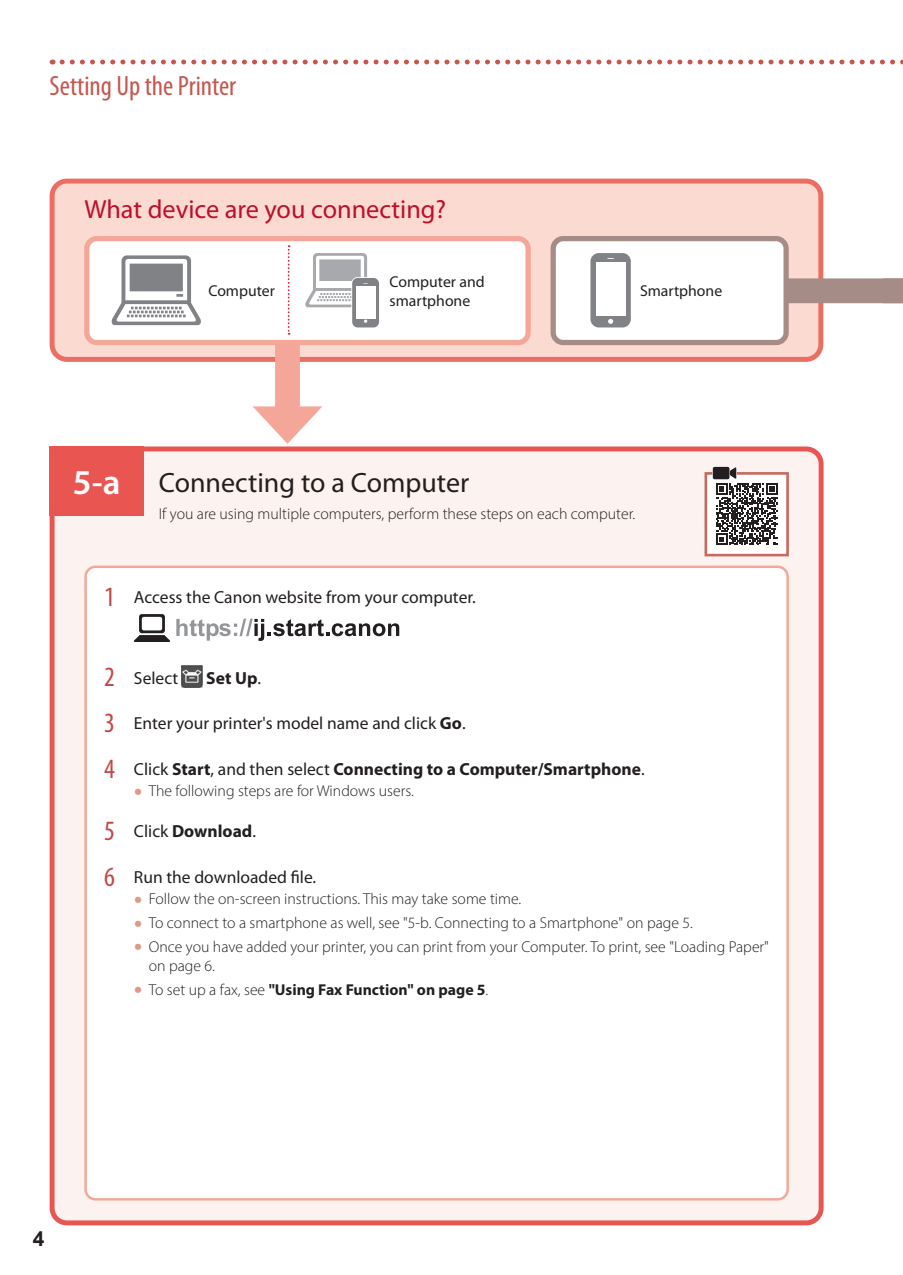
<style>
.page{position:relative;width:903px;height:1275px;background:#fff}
.page>*{position:absolute;margin:0;border:0;box-sizing:border-box;transform-origin:0 0}
.t1{font:600 35px "Myriad Pro";color:#fff}
.t2{font:28px "Myriad Pro";color:#231f20}
.t3{font:condensed 28px "Myriad Pro";color:#c3584f}
.t4{font:26.25px "Myriad Pro";color:#bd0f2b}
.t5{font:700 21px "Arial";color:#231f20}
.t6{font:17.5px "Myriad Pro";color:#231f20}
.t7{font:700 17.5px "Myriad Pro";color:#231f20}
.t8{font:300 15.75px/18.9px "Myriad Pro";color:#231f20}
.t9{font:700 15.75px "Myriad Pro";color:#231f20}
.t10{font:15.75px/18.9px "Myriad Pro";color:#231f20}
.s1{font-stretch:condensed;font-size:28px;color:#c14743}
.s2{font-weight:400}
.s3{font-weight:700}
.s4{font-weight:400;font-stretch:condensed;font-size:28px;color:#c14743}
.s5{font-size:35px;color:#de998b}
.s6{font-weight:300;font-size:35px;color:#de998b}
.s7{font-weight:300}
</style>
<div class="page">
<div style="left:52px;top:449px;width:769px;height:774px;background:#fcf2ef;border-radius:15px"></div>
<div style="left:50px;top:446px;width:773px;height:779px;border:5px solid #e95652;border-radius:15px"></div>
<div style="left:50px;top:446px;width:94px;height:70px;background:#e95652"></div>
<div style="left:86px;top:567px;width:702px;height:632px;background:#fff;border-radius:10px"></div>
<svg style="left:62px;top:60px;width:841px;height:4px"></svg>
<div style="left:52px;top:181px;width:769px;height:178px;background:#fbdbd1;border-radius:15px"></div>
<div style="left:50px;top:179px;width:773px;height:183px;border:5px solid #ec6d61;border-radius:15px"></div>
<div style="left:275px;top:335px;width:25px;height:85px;background:#f4a798"></div>
<svg style="left:253px;top:406px;width:69px;height:38px"></svg>
<div style="left:87px;top:239px;width:441px;height:103px;background:#fff;border-radius:10px"></div>
<div style="left:84px;top:236px;width:447px;height:109px;border:5px solid #f4a798;border-radius:10px"></div>
<div style="left:553px;top:239px;width:233px;height:103px;background:#fff;border-radius:10px"></div>
<div style="left:550px;top:236px;width:239px;height:109px;border:5px solid #a58c86;border-radius:10px"></div>
<svg style="left:112px;top:255px;width:89px;height:70px"></svg>
<svg style="left:288px;top:245px;width:2px;height:90px"></svg>
<div style="left:351px;top:277px;width:29px;height:51px;border:2px solid #fff;border-radius:5px"></div>
<div style="left:352px;top:278px;width:27px;height:49px;background:#808285;border-radius:5px"></div>
<div style="left:356px;top:286px;width:19px;height:33px;background:#fff"></div>
<svg style="left:364px;top:319px;width:3px;height:4px"></svg>
<svg style="left:305px;top:253px;width:71px;height:56px"></svg>
<div style="left:589px;top:252px;width:43px;height:76px;border:2px solid #fff;border-radius:8px"></div>
<div style="left:590px;top:253px;width:41px;height:74px;background:#808285;border-radius:8px"></div>
<div style="left:596px;top:262px;width:29px;height:54px;background:#fff"></div>
<svg style="left:608px;top:319px;width:5px;height:5px"></svg>
<svg style="left:134px;top:614px;width:36px;height:28px"></svg>
<svg style="left:176px;top:619px;width:223px;height:22px"></svg>
<img style="left:182px;top:665px;width:21px;height:22px">
<div style="left:786px;top:278px;width:117px;height:25px;background:#a58c86"></div>
<div style="left:706px;top:473px;width:81px;height:82px;background:#fff"></div>
<div style="left:704px;top:472px;width:85px;height:84px;border:3px solid #c66a5f"></div>
<div style="left:712px;top:466px;width:18px;height:14px;border:1px solid #fff;border-radius:2px"></div>
<div style="left:713px;top:467px;width:16px;height:12px;background:#231f20;border-radius:2px"></div>
<svg style="left:716px;top:467px;width:62px;height:78px"></svg>
<h2 class="t3" style="left:50px;top:71px;width:188px">Setting Up the Printer</h2>
<h3 class="t4" style="left:84px;top:195px;width:363px">What device are you connecting?</h3>
<p class="t10" style="left:390px;top:272px;width:97px">Computer and smartphone</p>
<p class="t10" style="left:208px;top:282px;width:68px">Computer</p>
<p class="t10" style="left:640px;top:282px;width:84px">Smartphone</p>
<h1 class="t1" style="left:73px;top:463px;width:49px">5-a</h1>
<h2 class="t2" style="left:159px;top:468px;width:312px">Connecting to a Computer</h2>
<p class="t8" style="left:159px;top:504px;width:478px">If you are using multiple computers, perform these steps on each computer.</p>
<p class="t6" style="left:104px;top:588px;width:373px"><span class="s1">1</span> Access the Canon website from your computer.</p>
<p class="t6" style="left:104px;top:668px;width:76px"><span class="s1">2</span> Select</p>
<p class="t7" style="left:206px;top:668px;width:56px">Set Up<span class="s2">.</span></p>
<p class="t6" style="left:104px;top:714px;width:363px"><span class="s1">3</span> Enter your printer's model name and click <span class="s3">Go</span>.</p>
<p class="t7" style="left:104px;top:759px;width:542px"><span class="s4">4</span> <span class="s2">Click</span> Start<span class="s2">, and then select</span> Connecting to a Computer/Smartphone<span class="s2">.</span></p>
<p class="t8" style="left:134px;top:781px;width:281px"><span class="s5">•</span> The following steps are for Windows users.</p>
<p class="t7" style="left:104px;top:821px;width:153px"><span class="s4">5</span> <span class="s2">Click</span> Download<span class="s2">.</span></p>
<p class="t6" style="left:104px;top:867px;width:214px"><span class="s1">6</span> Run the downloaded file.</p>
<p class="t8" style="left:134px;top:889px;width:389px"><span class="s5">•</span> Follow the on-screen instructions. This may take some time.</p>
<p class="t8" style="left:134px;top:913px;width:560px"><span class="s5">•</span> To connect to a smartphone as well, see "5-b. Connecting to a Smartphone" on page 5.</p>
<p class="t8" style="left:149px;top:937px;width:622px;text-indent:-15px"><span class="s5">•</span> Once you have added your printer, you can print from your Computer. To print, see "Loading Paper" on page 6.</p>
<p class="t9" style="left:134px;top:981px;width:356px"><span class="s6">•</span> <span class="s7">To set up a fax, see</span> "Using Fax Function" on page 5<span class="s7">.</span></p>
<h3 class="t5" style="left:33px;top:1223px;width:13px">4</h3>
</div>
